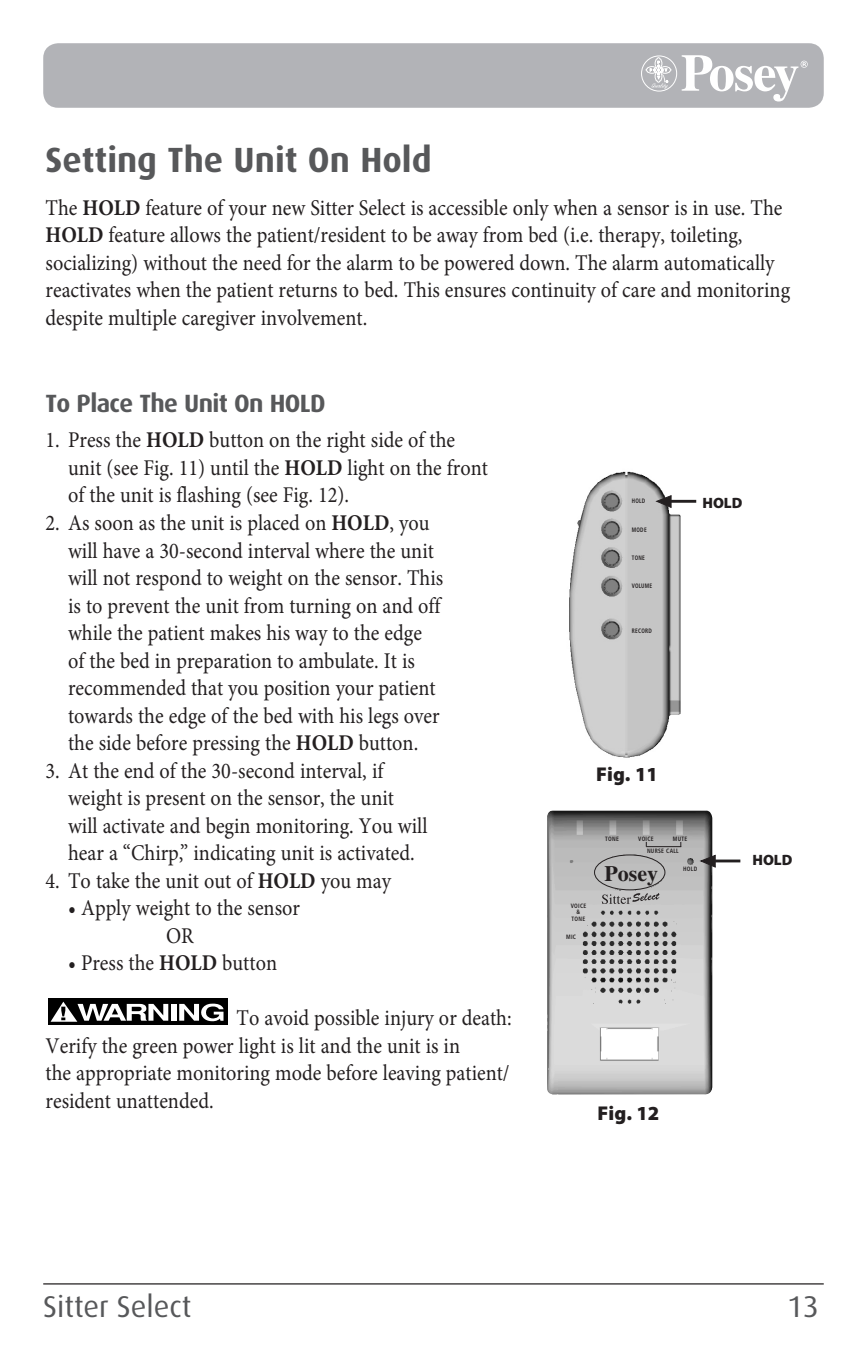
<style>
.page{position:relative;width:867px;height:1362px;background:#fff}
.page>*{position:absolute;margin:0;border:0;box-sizing:border-box;transform-origin:0 0}
.t1{font:700 35px "Dax";color:#57585a}
.t2{font:30px "Dax";color:#57585a}
.t3{font:700 25px "Dax";letter-spacing:-.025em;color:#57585a}
.t4{font:22.5px/27.5px "Minion Pro";color:#231f20;scale:.9 1}
.t5{font:700 22px "Times";color:#231f20}
.t6{font:900 20px "Myriad Pro";color:#231f20}
.t7{font:900 15px "Myriad Pro";color:#231f20}
.t8{font:700 condensed 6.5px "Frutiger";letter-spacing:.05em;color:#231f20;scale:.85 1}
.t9{font:700 condensed 6.25px "Frutiger";letter-spacing:.05em;color:#231f20;scale:.9 1}
.s1{font-weight:700}
</style>
<div class="page">
<div style="left:43px;top:43px;width:780px;height:65px;background:#b2b3b7;border-radius:15px"></div>
<svg style="left:681px;top:55px;width:126px;height:46px"></svg>
<div style="left:641px;top:55px;width:36px;height:36px;border:1px solid #fff;border-radius:50%"></div>
<svg style="left:645px;top:57px;width:26px;height:32px"></svg>
<hr style="left:43px;top:1282px;width:780px;height:2px;background:#231f20">
<svg style="left:48px;top:1024px;width:180px;height:1px"></svg>
<div style="left:48px;top:998px;width:180px;height:26px;background:#000"></div>
<div style="left:171px;top:1003px;width:5px;height:17px;background:#fff"></div>
<svg style="left:179px;top:1003px;width:44px;height:18px"></svg>
<svg style="left:51px;top:1001px;width:117px;height:20px"></svg>
<img style="left:569px;top:471px;width:125px;height:287px">
<svg style="left:654px;top:494px;width:17px;height:14px"></svg>
<hr style="left:670px;top:500px;width:26px;height:2px;background:#231f20">
<img style="left:547px;top:810px;width:165px;height:284px">
<svg style="left:601px;top:892px;width:58px;height:11px"></svg>
<div style="left:594px;top:854px;width:71px;height:36px;border:1px solid #231f20;border-radius:50%"></div>
<hr style="left:646px;top:846px;width:35px;height:1px;background:#231f20">
<svg style="left:698px;top:854px;width:18px;height:14px"></svg>
<hr style="left:714px;top:859px;width:26px;height:3px;background:#231f20">
<h1 class="t1" style="left:46px;top:140px;width:387px">Setting The Unit On Hold</h1>
<p class="t4" style="left:46px;top:194px;width:828px">The <span class="s1">HOLD</span> feature of your new Sitter Select is accessible only when a sensor is in use. The <span class="s1">HOLD</span> feature allows the patient/resident to be away from bed (i.e. therapy, toileting, socializing) without the need for the alarm to be powered down. The alarm automatically reactivates when the patient returns to bed. This ensures continuity of care and monitoring despite multiple caregiver involvement.</p>
<p class="t3" style="left:46px;top:389px;width:278px">To Place The Unit On HOLD</p>
<p class="t4" style="left:68px;top:426px;width:468px;text-indent:-22px">1. Press the <span class="s1">HOLD</span> button on the right side of the unit (see Fig. 11) until the <span class="s1">HOLD</span> light on the front of the unit is flashing (see Fig. 12).</p>
<p class="t4" style="left:68px;top:509px;width:418px;text-indent:-23px">2. As soon as the unit is placed on <span class="s1">HOLD</span>, you will have a 30-second interval where the unit will not respond to weight on the sensor. This is to prevent the unit from turning on and off while the patient makes his way to the edge of the bed in preparation to ambulate. It is recommended that you position your patient towards the edge of the bed with his legs over the side before pressing the <span class="s1">HOLD</span> button.</p>
<p class="t4" style="left:68px;top:756px;width:400px;text-indent:-22px">3. At the end of the 30-second interval, if weight is present on the sensor, the unit will activate and begin monitoring. You will hear a “Chirp,” indicating unit is activated.</p>
<p class="t4" style="left:46px;top:866px;width:385px">4. To take the unit out of <span class="s1">HOLD</span> you may</p>
<p class="t4" style="left:68px;top:894px;width:259px;text-align:center">• Apply weight to the sensor<br>OR</p>
<p class="t4" style="left:68px;top:949px;width:234px">• Press the <span class="s1">HOLD</span> button</p>
<p class="t4" style="left:46px;top:1004px;width:519px;text-indent:191px">To avoid possible injury or death:<br>Verify the green power light is lit and the unit is in<br>the appropriate monitoring mode before leaving patient/ resident unattended.</p>
<p class="t8" style="left:631px;top:497px;width:17px">HOLD</p>
<p class="t8" style="left:631px;top:525px;width:18px">MODE</p>
<p class="t8" style="left:631px;top:554px;width:9px">TONE</p>
<p class="t8" style="left:631px;top:582px;width:9px">VOLUME</p>
<p class="t8" style="left:631px;top:627px;width:9px">RECOR</p>
<p class="t8" style="left:648px;top:627px;width:6px">D</p>
<p class="t7" style="left:702px;top:493px;width:42px">HOLD</p>
<p class="t6" style="left:596px;top:760px;width:63px">Fig. 11</p>
<p class="t9" style="left:570px;top:902px;width:15px">VOICE</p>
<p class="t9" style="left:576px;top:908px;width:6px">&amp;</p>
<p class="t9" style="left:571px;top:914px;width:9px">TONE</p>
<p class="t9" style="left:566px;top:933px;width:12px">MIC</p>
<p class="t9" style="left:638px;top:834px;width:15px">VOICE</p>
<p class="t9" style="left:672px;top:834px;width:10px">MUTE</p>
<p class="t9" style="left:683px;top:864px;width:17px">HOLD</p>
<p class="t9" style="left:605px;top:834px;width:9px">TONE</p>
<p class="t9" style="left:646px;top:846px;width:9px">NURSE</p>
<p class="t9" style="left:666px;top:846px;width:9px">CALL</p>
<p class="t5" style="left:604px;top:860px;width:55px">Posey</p>
<p class="t7" style="left:752px;top:850px;width:42px">HOLD</p>
<p class="t6" style="left:597px;top:1099px;width:63px">Fig. 12</p>
<h2 class="t2" style="left:43px;top:1290px;width:150px">Sitter Select</h2>
<h2 class="t2" style="left:787px;top:1290px;width:33px">13</h2>
</div>
